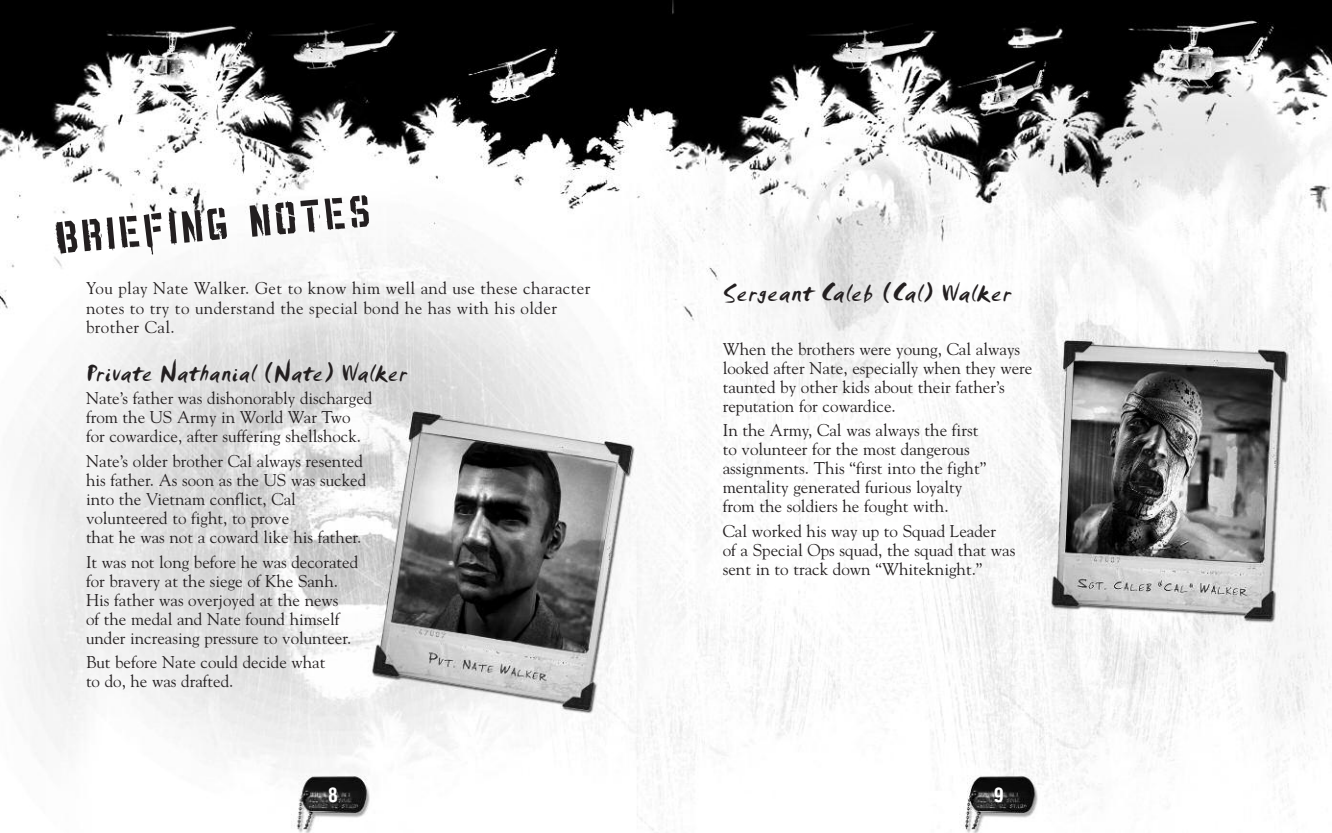
<style>
.page{position:relative;width:1332px;height:833px;background:#fff}
.page>*{position:absolute;margin:0;border:0;box-sizing:border-box;transform-origin:0 0}
.t1{font:54px "VINCASTENCIL";color:#231f20}
.t2{font:26px "Smudger Plain";letter-spacing:.045em;color:#231f20;scale:.95 1}
.t3{font:26px "Smudger Plain";letter-spacing:.045em;color:#231f20}
.t4{font:20px "Dirtyhouse";color:#fff}
.t5{font:17px/19px "Goudy";color:#231f20}
.t6{font:17px/19px "Goudy";letter-spacing:.025em;color:#231f20}
</style>
<div class="page">
<img style="left:0;top:0;width:1332px;height:832px">
<h1 class="t1" style="left:57px;top:211px;width:314px;rotate:-5deg">BRIEFING NOTES</h1>
<p class="t6" style="left:86px;top:279px;width:506px">You play Nate Walker. Get to know him well and use these character notes to try to understand the special bond he has with his older brother Cal.</p>
<h2 class="t2" style="left:86px;top:362px;width:340px">Private Nathanial (Nate) Walker</h2>
<p class="t5" style="left:86px;top:389px;width:288px">Nate’s father was dishonorably discharged from the US Army in World War Two for cowardice, after suffering shellshock.</p>
<p class="t5" style="left:86px;top:451px;width:282px">Nate’s older brother Cal always resented his father. As soon as the US was sucked into the Vietnam conflict, Cal volunteered to fight, to prove<br>that he was not a coward like his father.</p>
<p class="t5" style="left:86px;top:552px;width:274px">It was not long before he was decorated for bravery at the siege of Khe Sanh.<br>His father was overjoyed at the news<br>of the medal and Nate found himself under increasing pressure to volunteer.</p>
<p class="t5" style="left:86px;top:653px;width:241px">But before Nate could decide what to do, he was drafted.</p>
<h2 class="t3" style="left:723px;top:282px;width:290px">Sergeant Caleb (Cal) Walker</h2>
<p class="t5" style="left:723px;top:339px;width:311px">When the brothers were young, Cal always looked after Nate, especially when they were taunted by other kids about their father’s reputation for cowardice.</p>
<p class="t5" style="left:723px;top:421px;width:265px">In the Army, Cal was always the first to volunteer for the most dangerous assignments. This “first into the fight” mentality generated furious loyalty from the soldiers he fought with.</p>
<p class="t5" style="left:723px;top:521px;width:294px">Cal worked his way up to Squad Leader<br>of a Special Ops squad, the squad that was sent in to track down “Whiteknight.”</p>
<p class="t4" style="left:329px;top:786px;width:11px">8</p>
<p class="t4" style="left:994px;top:786px;width:11px">9</p>
</div>
